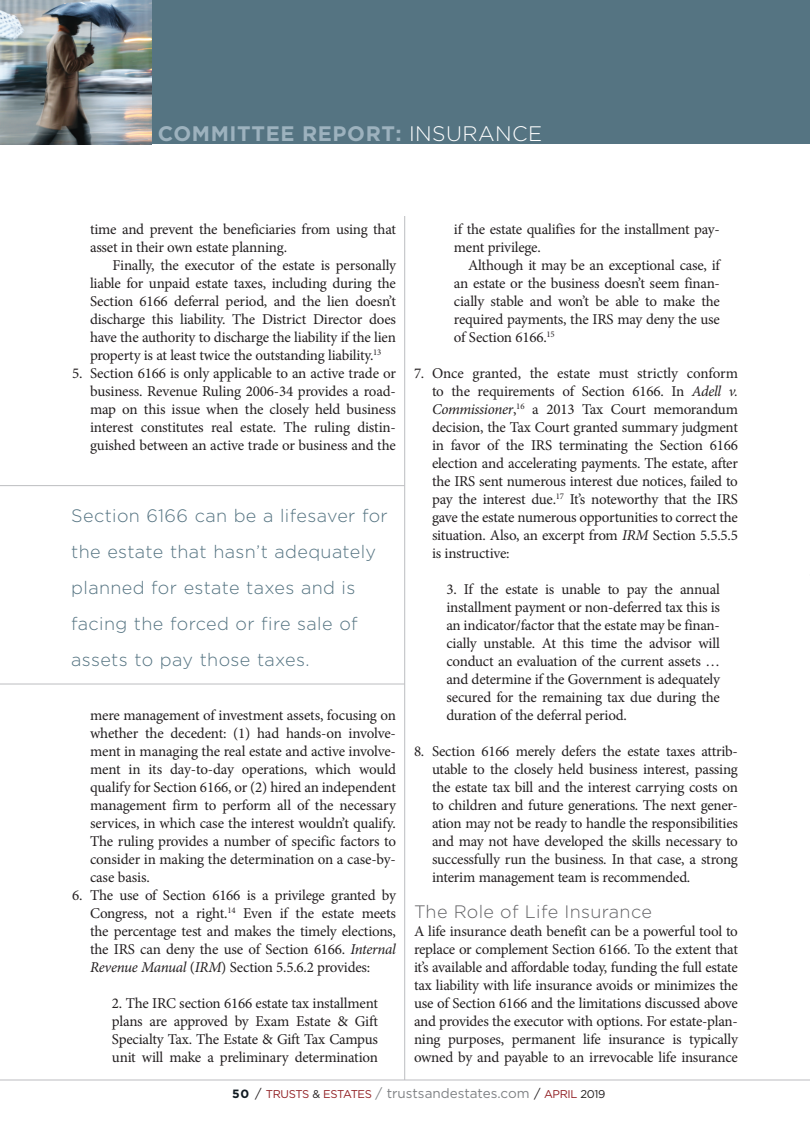
<style>
.page{position:relative;width:810px;height:1134px;background:#fff}
.page>*{position:absolute;margin:0;border:0;box-sizing:border-box;transform-origin:0 0}
.t1{font:700 21px "Gotham";letter-spacing:.03em;color:#9db2be}
.Callout{font:300 18px/36px "Gotham";letter-spacing:.02em;color:#557482}
.Subhead{font:300 18px "Gotham";letter-spacing:.02em;color:#636366}
.body_bulletted{font:15px/18px "Minion Pro";letter-spacing:-.015em;color:#231f20;text-align:justify}
.body_indented_L_R{font:15px/18px "Minion Pro";letter-spacing:-.015em;color:#231f20;text-align:justify}
.BODY__NO_INDENT{font:15px/18px "Minion Pro";letter-spacing:-.015em;color:#231f20;text-align:justify}
.t2{font:13.5px "Gotham";color:#808285}
.s1{font-weight:300;color:#fff}
.s2{font-style:italic}
.s3{font-weight:700;font-size:12px;color:#101a21}
.s4{font-size:12.75px;color:#231f20}
.s5{font-size:11.25px;color:#911f23}
.s6{font-size:11.25px;color:#231f20}
</style>
<div class="page">
<div style="left:0;top:0;width:810px;height:144px;background:#557482"></div>
<hr style="left:0;top:1080px;width:810px;height:1px;background:#bcbdc0">
<hr style="left:404px;top:216px;width:1px;height:864px;background:#bcbdc0">
<img style="left:0;top:0;width:151px;height:144px">
<hr style="left:0;top:684px;width:405px;height:1px;background:#bcbdc0">
<hr style="left:0;top:485px;width:405px;height:1px;background:#bcbdc0">
<p class="t1" style="left:158px;top:119px;width:386px">COMMITTEE REPORT: <span class="s1">INSURANCE</span></p>
<p class="body_bulletted" style="left:90px;top:220px;width:307px">time and prevent the beneficiaries from using that asset in their own estate planning.</p>
<p class="body_bulletted" style="left:90px;top:256px;width:307px;text-indent:23px">Finally, the executor of the estate is personally liable for unpaid estate taxes, including during the Section 6166 deferral period, and the lien doesn’t discharge this liability. The District Director does have the authority to discharge the liability if the lien property is at least twice the outstanding liability.<sup>13</sup></p>
<p class="body_bulletted" style="left:90px;top:364px;width:307px;text-indent:-18px">5. Section 6166 is only applicable to an active trade or business. Revenue Ruling 2006-34 provides a road&shy;map on this issue when the closely held business interest constitutes real estate. The ruling distin&shy;guished between an active trade or business and the</p>
<p class="body_indented_L_R" style="left:454px;top:220px;width:268px">if the estate qualifies for the installment pay&shy;ment privilege.</p>
<p class="body_indented_L_R" style="left:454px;top:256px;width:268px;text-indent:14px">Although it may be an exceptional case, if an estate or the business doesn’t seem finan&shy;cially stable and won’t be able to make the required payments, the IRS may deny the use of Section 6166.<sup>15</sup></p>
<p class="body_bulletted" style="left:432px;top:364px;width:308px;text-indent:-18px">7. Once granted, the estate must strictly conform to the requirements of Section 6166. In <span class="s2">Adell v.<br>Commissioner</span>,<sup>16</sup> a 2013 Tax Court memorandum decision, the Tax Court granted summary judgment in favor of the IRS terminating the Section 6166 election and accelerating payments. The estate, after the IRS sent numerous interest due notices, failed to pay the interest due.<sup>17</sup> It’s noteworthy that the IRS gave the estate numerous opportunities to correct the situation. Also, an excerpt from <span class="s2">IRM</span> Section 5.5.5.5 is instructive:</p>
<p class="body_indented_L_R" style="left:446px;top:580px;width:275px">3. If the estate is unable to pay the annual installment payment or non-deferred tax this is an indicator/factor that the estate may be finan&shy;cially unstable. At this time the advisor will conduct an evaluation of the current assets … and determine if the Government is adequately secured for the remaining tax due during the duration of the deferral period.</p>
<p class="body_bulletted" style="left:432px;top:742px;width:308px;text-indent:-18px">8. Section 6166 merely defers the estate taxes attrib&shy;utable to the closely held business interest, passing the estate tax bill and the interest carrying costs on to children and future generations. The next gener&shy;ation may not be ready to handle the responsibilities and may not have developed the skills necessary to successfully run the business. In that case, a strong interim management team is recommended.</p>
<p class="Subhead" style="left:414px;top:900px;width:239px">The Role of Life Insurance</p>
<p class="BODY__NO_INDENT" style="left:414px;top:922px;width:325px">A life insurance death benefit can be a powerful tool to replace or complement Section 6166. To the extent that it’s available and affordable today, funding the full estate tax liability with life insurance avoids or minimizes the use of Section 6166 and the limitations discussed above and provides the executor with options. For estate-plan&shy;ning purposes, permanent life insurance is typically owned by and payable to an irrevocable life insurance</p>
<p class="Callout" style="left:71px;top:497px;width:318px">Section 6166 can be a lifesaver for the estate that hasn’t adequately planned for estate taxes and is facing the forced or fire sale of assets to pay those taxes.</p>
<p class="body_bulletted" style="left:90px;top:706px;width:308px">mere management of investment assets, focusing on whether the decedent: (1) had hands-on involve&shy;ment in managing the real estate and active involve&shy;ment in its day-to-day operations, which would qualify for Section 6166, or (2) hired an independent management firm to perform all of the necessary services, in which case the interest wouldn’t qualify.<br>The ruling provides a number of specific factors to consider in making the determination on a case-by&shy;case basis.</p>
<p class="body_bulletted" style="left:90px;top:886px;width:307px;text-indent:-18px">6. The use of Section 6166 is a privilege granted by Congress, not a right.<sup>14</sup> Even if the estate meets the percentage test and makes the timely elections, the IRS can deny the use of Section 6166. <span class="s2">Internal Revenue Manual</span> (<span class="s2">IRM</span>) Section 5.5.6.2 provides:</p>
<p class="body_indented_L_R" style="left:112px;top:994px;width:268px">2. The IRC section 6166 estate tax installment plans are approved by Exam Estate &amp; Gift Specialty Tax. The Estate &amp; Gift Tax Campus unit will make a preliminary determination</p>
<p class="t2" style="left:232px;top:1085px;width:375px"><span class="s3">50</span> <span class="s4">/</span> <span class="s5">TRUSTS</span> <span class="s6">&amp;</span> <span class="s5">ESTATES</span> / trustsandestates.com <span class="s4">/</span> <span class="s5">APRIL</span> <span class="s6">2019</span></p>
</div>
